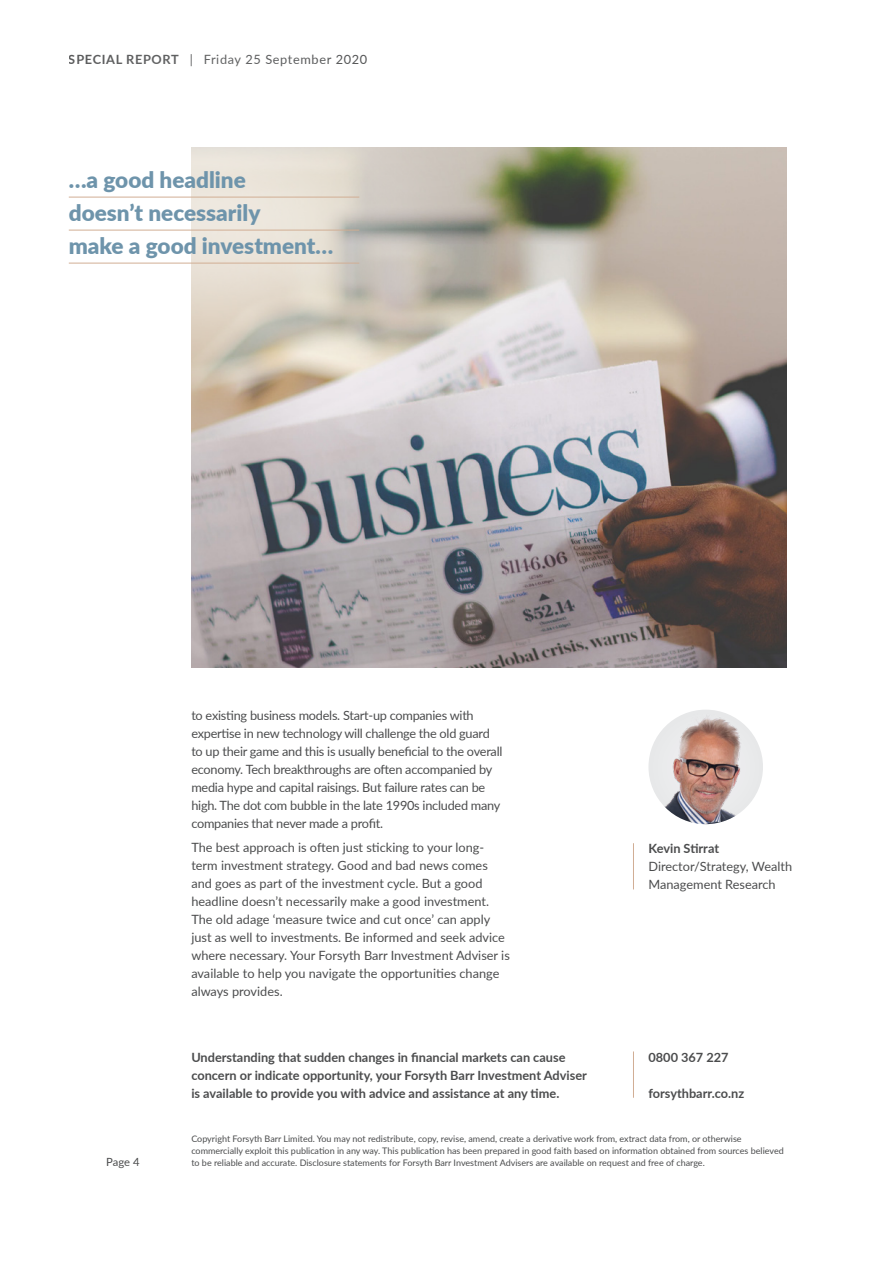
<style>
.page{position:relative;width:893px;height:1263px;background:#fff}
.page>*{position:absolute;margin:0;border:0;box-sizing:border-box;transform-origin:0 0}
.PullQuoteColour{font:900 22.5px "Lato";color:#6e94ab}
._01_FB_Body_Copy{font:12.75px/18px "Lato";letter-spacing:-.01em;color:#4b4c4d}
._01_FB_Body_Copy-2{font:700 12.75px/18px "Lato";color:#4b4c4d}
._01_FB_Body_Copy-3{font:12.75px "Lato";letter-spacing:.05em;color:#4b4c4d}
.t1{font:11.25px "Lato";color:#4b4c4d}
._00_FB_Footnote_styl{font:9px/12px "Lato";color:#4b4c4d}
.s1{font-weight:700}
</style>
<div class="page">
<img style="left:191px;top:148px;width:596px;height:519px">
<svg style="left:68px;top:147px;width:486px;height:317px"></svg>
<hr style="left:69px;top:197px;width:290px;height:1px;background:#d1ae94">
<hr style="left:69px;top:230px;width:290px;height:1px;background:#d1ae94">
<hr style="left:69px;top:263px;width:290px;height:1px;background:#d1ae94">
<hr style="left:633px;top:843px;width:1px;height:46px;background:#d1ae94">
<img style="left:648px;top:710px;width:115px;height:114px;border-radius:57px">
<hr style="left:633px;top:1051px;width:1px;height:47px;background:#d1ae94">
<p class="_01_FB_Body_Copy-3" style="left:69px;top:51px;width:300px"><span class="s1">SPECIAL REPORT</span> | Friday 25 September 2020</p>
<p class="PullQuoteColour" style="left:69px;top:163px;width:179px">…a good headline</p>
<p class="PullQuoteColour" style="left:69px;top:196px;width:193px">doesn’t necessarily</p>
<p class="PullQuoteColour" style="left:69px;top:229px;width:266px">make a good investment…</p>
<p class="_01_FB_Body_Copy" style="left:191px;top:706px;width:313px">to existing business models. Start-up companies with expertise in new technology will challenge the old guard to up their game and this is usually beneficial to the overall economy. Tech breakthroughs are often accompanied by media hype and capital raisings. But failure rates can be high. The dot com bubble in the late 1990s included many companies that never made a profit.</p>
<p class="_01_FB_Body_Copy" style="left:191px;top:838px;width:320px">The best approach is often just sticking to your long&shy;term investment strategy. Good and bad news comes and goes as part of the investment cycle. But a good headline doesn’t necessarily make a good investment.<br>The old adage ‘measure twice and cut once’ can apply just as well to investments. Be informed and seek advice where necessary. Your Forsyth Barr Investment Adviser is available to help you navigate the opportunities change always provides.</p>
<p class="_01_FB_Body_Copy" style="left:648px;top:839px;width:145px"><span class="s1">Kevin Stirrat<br></span>Director/Strategy, Wealth<br>Management Research</p>
<p class="t1" style="left:106px;top:1153px;width:35px">Page 4</p>
<p class="_01_FB_Body_Copy-2" style="left:191px;top:1047px;width:397px">Understanding that sudden changes in financial markets can cause concern or indicate opportunity, your Forsyth Barr Investment Adviser is available to provide you with advice and assistance at any time.</p>
<p class="_01_FB_Body_Copy-2" style="left:648px;top:1047px;width:82px">0800 367 227</p>
<p class="_01_FB_Body_Copy-2" style="left:648px;top:1083px;width:97px">forsythbarr.co.nz</p>
<p class="_00_FB_Footnote_styl" style="left:191px;top:1132px;width:594px">Copyright Forsyth Barr Limited. You may not redistribute, copy, revise, amend, create a derivative work from, extract data from, or otherwise commercially exploit this publication in any way. This publication has been prepared in good faith based on information obtained from sources believed to be reliable and accurate. Disclosure statements for Forsyth Barr Investment Advisers are available on request and free of charge.</p>
</div>
